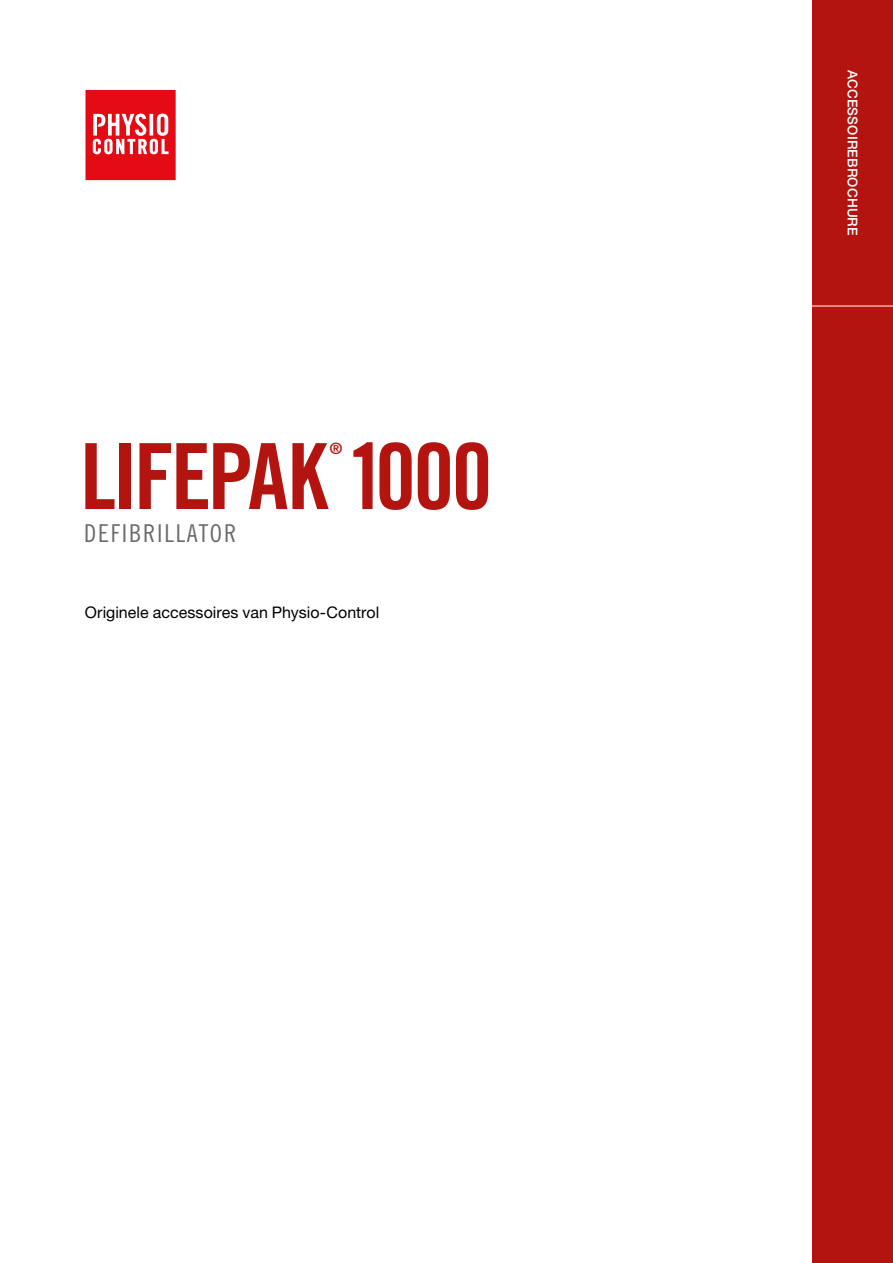
<style>
.page{position:relative;width:893px;height:1263px;background:#fff}
.page>*{position:absolute;margin:0;border:0;box-sizing:border-box;transform-origin:0 0}
.t1{font:91.2px "Trade Gothic LT Std Bd Cn 20";letter-spacing:-.04em;color:#b4140f}
.t2{font:24.6px "Trade Gothic LT Std Cn 18";letter-spacing:.07em;color:#6a6c6c}
.t3{font:16.05px "Helvetica Neue LTW1 G";color:#000}
.t4{font:15.6px "Trade Gothic LT Std Bd Cn 20";color:#b4140f}
.t5{font:500 13.5px "Helvetica Neue LTW1 G";letter-spacing:.01em;color:#fff}
</style>
<div class="page">
<div style="left:812px;top:0;width:81px;height:1263px;background:#b4140f"></div>
<hr style="left:805px;top:306px;width:88px;height:1px;background:#fff">
<svg style="left:85px;top:89px;width:91px;height:92px"></svg>
<svg style="left:85px;top:90px;width:91px;height:90px;background:#e9373e"></svg>
<h1 class="t1" style="left:80px;top:421px;width:413px">LIFEPAK 1000</h1>
<p class="t4" style="left:330px;top:439px;width:14px">®</p>
<h2 class="t2" style="left:84px;top:519px;width:154px">DEFIBRILLATOR</h2>
<p class="t3" style="left:85px;top:602px;width:296px">Originele accessoires van Physio-Control</p>
<p class="t5" style="left:861px;top:68px;width:11px;rotate:90deg">A</p>
<p class="t5" style="left:861px;top:102px;width:89px;rotate:90deg">LIFEPAK 1000</p>
<p class="t5" style="left:861px;top:70px;width:167px;rotate:90deg">ACCESSOIREBROCHURE</p>
</div>
